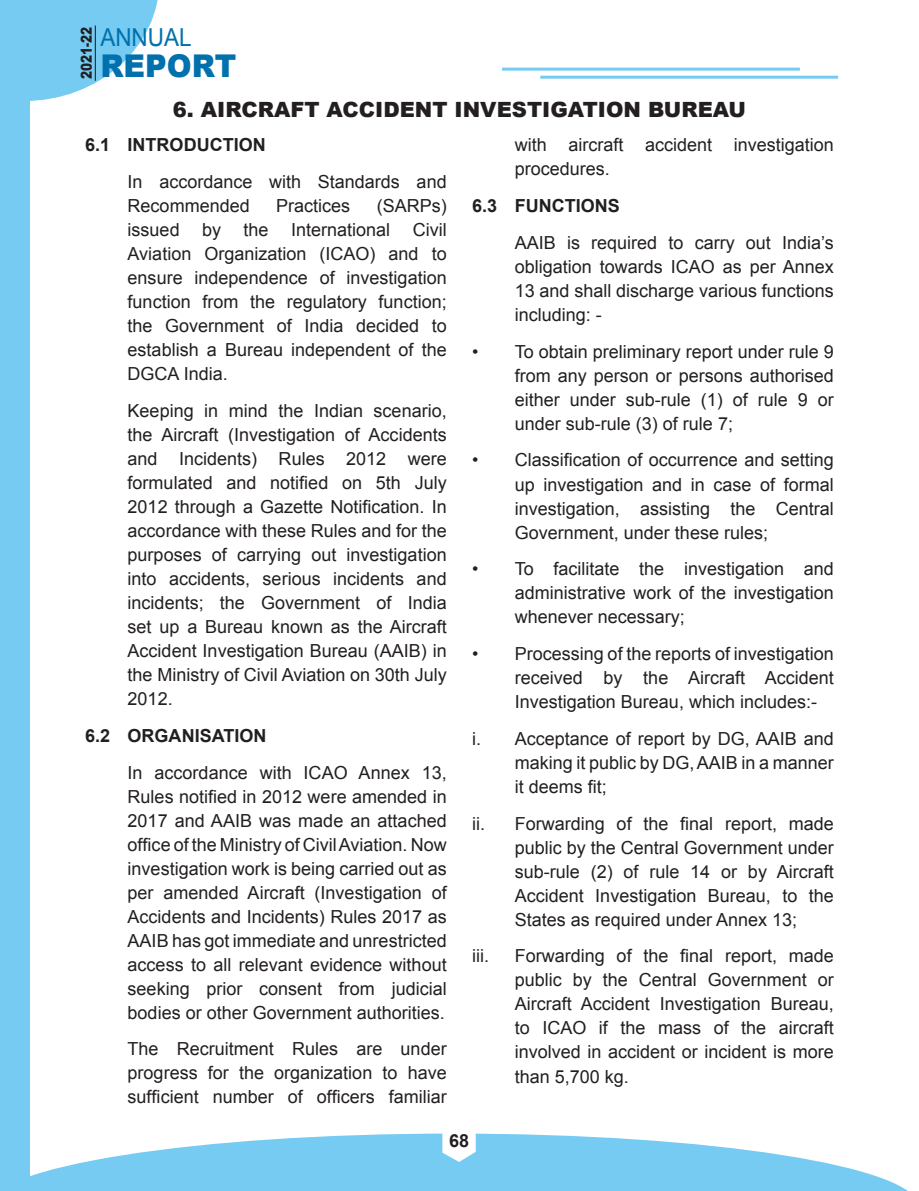
<style>
.page{position:relative;width:919px;height:1191px;background:#fff}
.page>*{position:absolute;margin:0;border:0;box-sizing:border-box;transform-origin:0 0}
.t1{font:900 31.35px "Arial";color:#0071ad;scale:.95 1}
.t2{font:24.75px "Arial";color:#0071ad;scale:.91 1}
.t3{font:900 21px "Arial";color:#231f20}
.t4{font:18px/24px "Arial";color:#231f20;text-align:justify}
.t5{font:700 18px "Arial";color:#231f20}
.t6{font:900 15px "Arial";color:#231f20;scale:.8 1}
</style>
<div class="page">
<div style="left:0;top:0;width:30px;height:1191px;background:#75cbf2"></div>
<hr style="left:540px;top:76px;width:298px;height:3px;background:#75cbf2">
<hr style="left:502px;top:68px;width:297px;height:3px;background:#75cbf2">
<svg style="left:30px;top:1133px;width:878px;height:58px;fill:#75cbf2"></svg>
<svg style="left:442px;top:1133px;width:33px;height:29px"></svg>
<svg style="left:30px;top:0;width:128px;height:101px"></svg>
<p class="t6" style="left:76px;top:79px;width:67px;rotate:-90deg">2021-22</p>
<h2 class="t2" style="left:100px;top:21px;width:102px">ANNUAL</h2>
<h1 class="t1" style="left:100px;top:43px;width:145px">REPORT</h1>
<p class="t3" style="left:173px;top:94px;width:574px">6. AIRCRAFT ACCIDENT INVESTIGATION BUREAU</p>
<p class="t5" style="left:85px;top:133px;width:182px">6.1 INTRODUCTION</p>
<p class="t4" style="left:128px;top:170px;width:320px">In accordance with Standards and<br>Recommended</p>
<p class="t4" style="left:514px;top:133px;width:320px">with aircraft accident investigation procedures.</p>
<p class="t5" style="left:472px;top:194px;width:149px">6.3 FUNCTIONS</p>
<p class="t4" style="left:514px;top:231px;width:320px">AAIB is required to carry out India’s obligation towards ICAO as per Annex 13 and shall discharge various functions including: -</p>
<p class="t4" style="left:514px;top:339px;width:320px;text-indent:-43px">• To obtain preliminary report under rule 9 from any person or persons authorised either under sub-rule (1) of rule 9 or under sub-rule (3) of rule 7;</p>
<p class="t4" style="left:514px;top:448px;width:320px;text-indent:-43px">• Classification of occurrence and setting up investigation and in case of formal investigation, assisting the Central Government, under these rules;</p>
<p class="t4" style="left:514px;top:557px;width:320px;text-indent:-43px">• To facilitate the investigation and administrative work of the investigation whenever necessary;</p>
<p class="t4" style="left:514px;top:642px;width:320px;text-indent:-43px">• Processing of the reports of investigation received by the Aircraft Accident Investigation Bureau, which includes:-</p>
<p class="t4" style="left:514px;top:726px;width:320px;text-indent:-43px">i. Acceptance of report by DG, AAIB and making it public by DG, AAIB in a manner it deems fit;</p>
<p class="t4" style="left:514px;top:811px;width:320px;text-indent:-43px">ii. Forwarding of the final report, made public by the Central Government under sub-rule (2) of rule 14 or by Aircraft Accident Investigation Bureau, to the States as required under Annex 13;</p>
<p class="t4" style="left:472px;top:944px;width:18px">iii.</p>
<p class="t4" style="left:514px;top:944px;width:320px">Forwarding of the final report, made public by the Central Government or Aircraft Accident Investigation Bureau, to ICAO if the mass of the aircraft involved in accident or incident is more than 5,700 kg.</p>
<p class="t4" style="left:128px;top:194px;width:320px;text-indent:249px">(SARPs) issued by the International Civil Aviation Organization (ICAO) and to ensure independence of investigation function from the regulatory function; the Government of India decided to establish a Bureau independent of the DGCA India.</p>
<p class="t4" style="left:128px;top:399px;width:320px">Keeping in mind the Indian scenario, the Aircraft (Investigation of Accidents and Incidents) Rules 2012 were formulated and notified on 5th July 2012 through a Gazette Notification. In accordance with these Rules and for the purposes of carrying out investigation into accidents, serious incidents and incidents; the Government of India set up a Bureau known as the Aircraft Accident Investigation Bureau (AAIB) in the Ministry of Civil Aviation on 30th July 2012.</p>
<p class="t5" style="left:85px;top:723px;width:183px">6.2 ORGANISATION</p>
<p class="t4" style="left:128px;top:760px;width:320px">In accordance with ICAO Annex 13, Rules notified in 2012 were amended in 2017 and AAIB was made an attached office of the Ministry of Civil Aviation. Now investigation work is being carried out as per amended Aircraft (Investigation of Accidents and Incidents) Rules 2017 as AAIB has got immediate and unrestricted access to all relevant evidence without seeking prior consent from judicial bodies or other Government authorities.</p>
<p class="t4" style="left:128px;top:1037px;width:320px">The Recruitment Rules are under progress for the organization to have sufficient number of officers familiar</p>
<p class="t4" style="left:276px;top:194px;width:76px">Practices</p>
<p class="t5" style="left:449px;top:1128px;width:22px">68</p>
</div>
